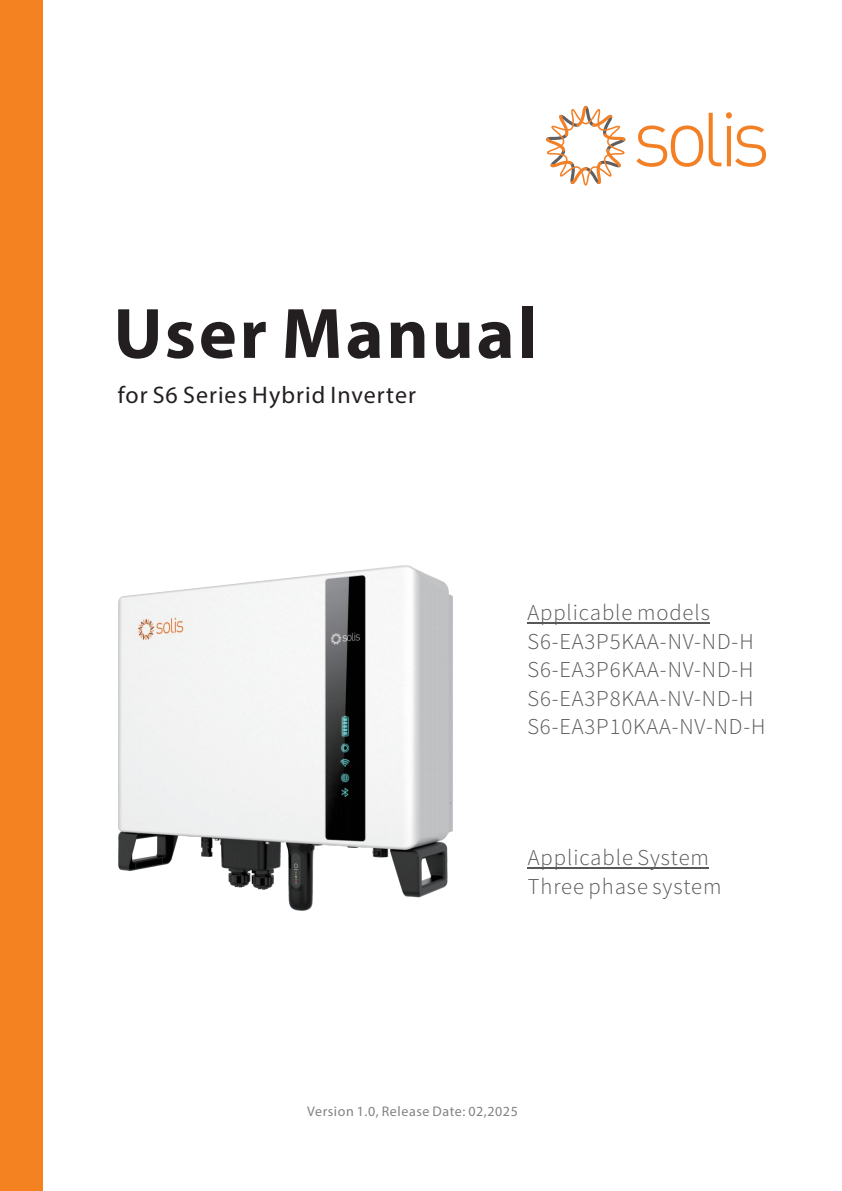
<style>
.page{position:relative;width:842px;height:1191px;background:#fff}
.page>*{position:absolute;margin:0;border:0;box-sizing:border-box;transform-origin:0 0}
.t1{font:700 72px "Myriad Pro";letter-spacing:.04em;color:#231f20}
.t2{font:24px "Myriad Pro";letter-spacing:.04em;color:#231f20}
.t3{font:300 22.6px/28.6px "Source Sans Pro";letter-spacing:.04em;color:#57585a}
.t4{font:14px "Myriad Pro";letter-spacing:.04em;color:#808285}
</style>
<div class="page">
<div style="left:0;top:0;width:43px;height:1191px;background:#f58220"></div>
<hr style="left:527px;top:622px;width:183px;height:1px;background:#57585a">
<hr style="left:528px;top:867px;width:181px;height:1px;background:#57585a">
<svg style="left:709px;top:113px;width:12px;height:53px"></svg>
<hr style="left:727px;top:126px;width:4px;height:40px;background:#f48026">
<div style="left:726px;top:112px;width:6px;height:7px;background:#f48026;border-radius:50%"></div>
<svg style="left:735px;top:125px;width:31px;height:42px"></svg>
<svg style="left:636px;top:125px;width:67px;height:42px"></svg>
<svg style="left:546px;top:106px;width:80px;height:80px"></svg>
<img style="left:118px;top:565px;width:334px;height:345px">
<h1 class="t1" style="left:114px;top:304px;width:425px">User Manual</h1>
<p class="t2" style="left:118px;top:385px;width:299px">for S6 Series Hybrid Inverter</p>
<p class="t3" style="left:527px;top:600px;width:239px">Applicable models<br>S6-EA3P5KAA-NV-ND-H<br>S6-EA3P6KAA-NV-ND-H<br>S6-EA3P8KAA-NV-ND-H<br>S6-EA3P10KAA-NV-ND-H</p>
<p class="t3" style="left:528px;top:845px;width:195px">Applicable System<br>Three phase system</p>
<p class="t4" style="left:307px;top:1105px;width:212px">Version 1.0, Release Date: 02,2025</p>
</div>
